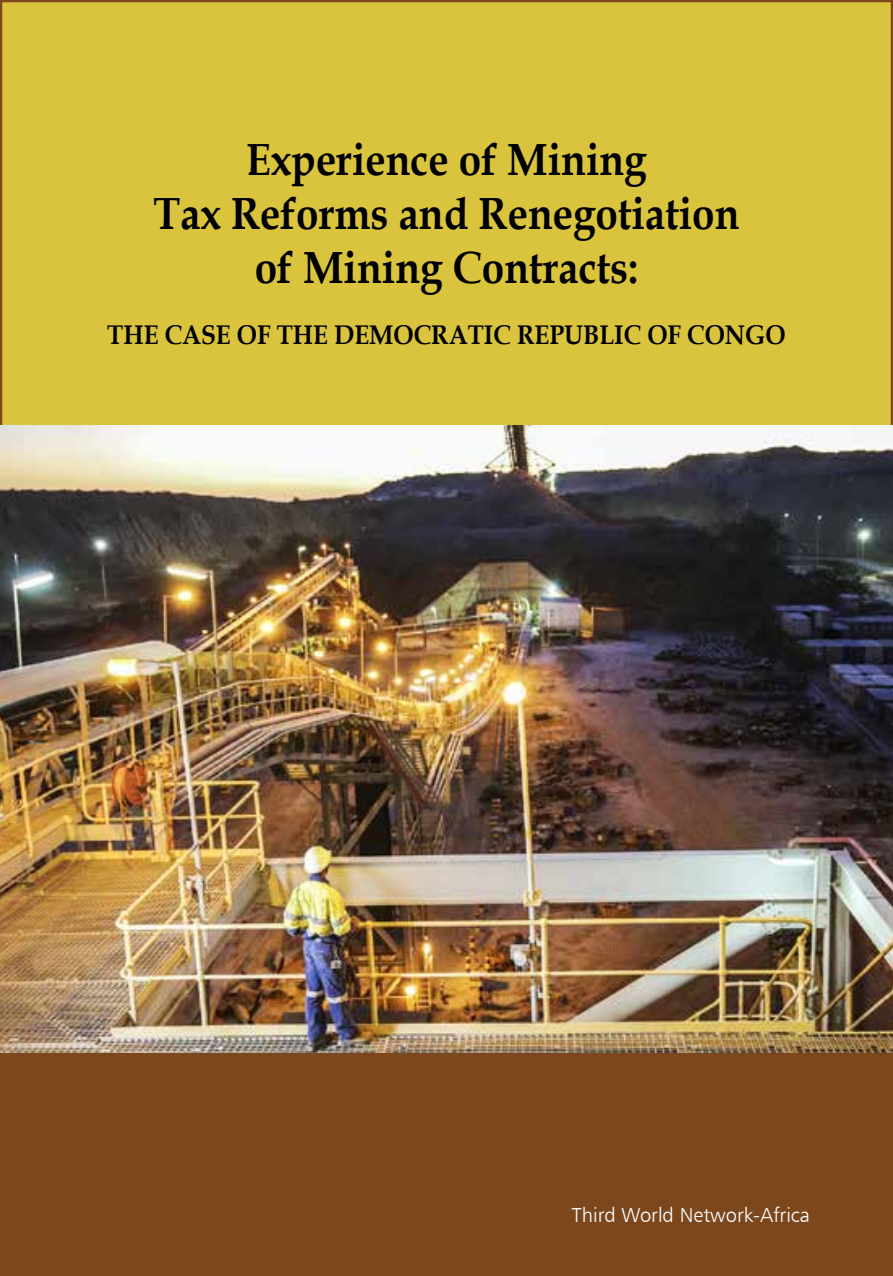
<style>
.page{position:relative;width:893px;height:1276px;background:#fff}
.page>*{position:absolute;margin:0;border:0;box-sizing:border-box;transform-origin:0 0}
.t1{font:700 45px/54px "Book Antiqua";color:#000;text-align:center;scale:.9 1}
.t2{font:700 27px "Book Antiqua";color:#000;scale:.9 1}
.t3{font:20.25px "Humanist 777 BT Light B";color:#fff}
</style>
<div class="page">
<div style="left:1px;top:1053px;width:891px;height:221px;background:#7c471d"></div>
<div style="left:0;top:1052px;width:893px;height:224px;border:2px solid #7c471d"></div>
<div style="left:1px;top:1px;width:891px;height:492px;background:#dac43e"></div>
<img style="left:0;top:426px;width:893px;height:626px">
<p class="t1" style="left:153px;top:133px;width:653px">Experience of Mining<br>Tax Reforms and Renegotiation of Mining Contracts:</p>
<p class="t2" style="left:107px;top:317px;width:755px">THE CASE OF THE DEMOCRATIC REPUBLIC OF CONGO</p>
<p class="t3" style="left:572px;top:1202px;width:240px">Third World Network-Africa</p>
</div>
